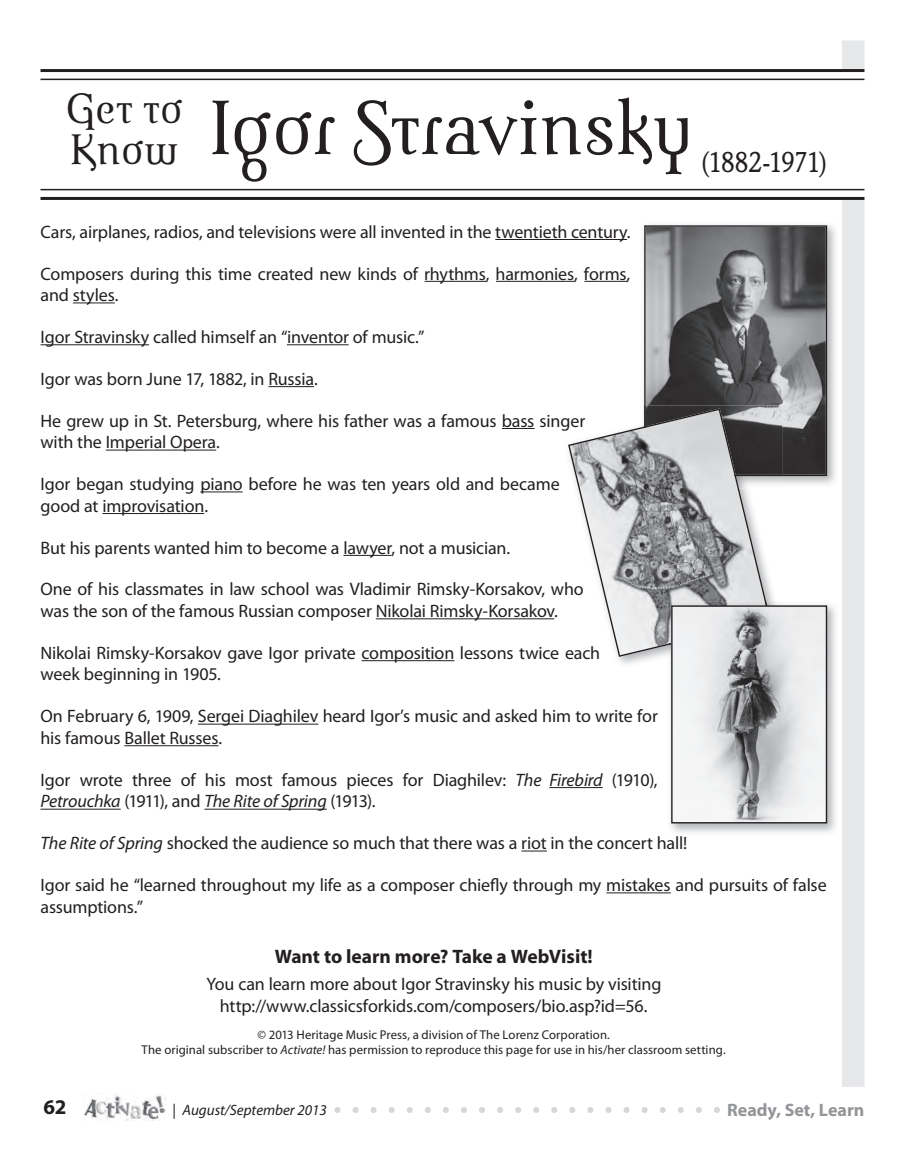
<style>
.page{position:relative;width:905px;height:1161px;background:#fff}
.page>*{position:absolute;margin:0;border:0;box-sizing:border-box;transform-origin:0 0}
.t1{font:75.45px "Alita Postmodern";letter-spacing:-.015em;color:#231f20}
.t2{font:42px/40.5px "Alita Postmodern";letter-spacing:-.01em;color:#231f20}
.t3{font:28.5px "Stone Informal";letter-spacing:-.04em;color:#231f20;scale:.84 1}
.t4{font:700 21px "Myriad";color:#231f20}
.t5{font:700 19.5px "Myriad";color:#231f20}
.t6{font:18px/21.6px "Myriad Pro";letter-spacing:-.01em;color:#231f20}
.t7{font:700 18px "Myriad";color:#939598}
.t8{font:italic 15px "Myriad Pro";color:#231f20}
.t9{font:12.75px/14.2px "Myriad Pro";letter-spacing:.005em;color:#231f20;text-align:center}
.s1{font-style:italic}
.s2{font-style:normal}
</style>
<div class="page">
<img style="left:84px;top:1095px;width:81px;height:25px">
<svg style="left:334px;top:1107px;width:386px;height:6px"></svg>
<div style="left:842px;top:40px;width:22px;height:30px;background:#e6e7e9"></div>
<div style="left:842px;top:200px;width:22px;height:887px;background:#e6e7e9"></div>
<hr style="left:40px;top:69px;width:824px;height:3px;background:#231f20">
<hr style="left:40px;top:79px;width:824px;height:1px;background:#231f20">
<hr style="left:40px;top:197px;width:824px;height:3px;background:#231f20">
<hr style="left:40px;top:189px;width:824px;height:1px;background:#231f20">
<hr style="left:495px;top:239px;width:132px;height:1px;background:#231f20">
<hr style="left:424px;top:281px;width:62px;height:1px;background:#231f20">
<hr style="left:496px;top:281px;width:78px;height:1px;background:#231f20">
<hr style="left:584px;top:281px;width:43px;height:1px;background:#231f20">
<hr style="left:73px;top:302px;width:42px;height:1px;background:#231f20">
<hr style="left:40px;top:344px;width:109px;height:1px;background:#231f20">
<hr style="left:287px;top:344px;width:62px;height:1px;background:#231f20">
<hr style="left:268px;top:386px;width:46px;height:1px;background:#231f20">
<hr style="left:502px;top:428px;width:32px;height:1px;background:#231f20">
<hr style="left:106px;top:450px;width:110px;height:1px;background:#231f20">
<hr style="left:200px;top:491px;width:43px;height:1px;background:#231f20">
<hr style="left:102px;top:513px;width:102px;height:1px;background:#231f20">
<hr style="left:343px;top:555px;width:48px;height:1px;background:#231f20">
<hr style="left:376px;top:618px;width:178px;height:1px;background:#231f20">
<hr style="left:361px;top:660px;width:93px;height:1px;background:#231f20">
<hr style="left:198px;top:724px;width:120px;height:1px;background:#231f20">
<hr style="left:124px;top:745px;width:94px;height:1px;background:#231f20">
<hr style="left:549px;top:787px;width:53px;height:1px;background:#231f20">
<hr style="left:40px;top:809px;width:81px;height:1px;background:#231f20">
<hr style="left:204px;top:809px;width:123px;height:1px;background:#231f20">
<svg style="left:521px;top:851px;width:26px;height:1px"></svg>
<hr style="left:606px;top:892px;width:64px;height:1px;background:#231f20">
<img style="left:643px;top:224px;width:193px;height:261px">
<svg style="left:644px;top:225px;width:183px;height:251px;background:#6f6f72"></svg>
<img style="left:644px;top:405px;width:138px;height:71px">
<svg style="left:568px;top:408px;width:202px;height:249px"></svg>
<img style="left:670px;top:604px;width:166px;height:229px">
<img style="left:667px;top:601px;width:103px;height:44px">
<img style="left:673px;top:607px;width:152px;height:215px">
<div style="left:671px;top:605px;width:156px;height:219px;border:1px solid #231f20"></div>
<h2 class="t2" style="left:66px;top:95px;width:118px">Get to<br>Know</h2>
<h1 class="t1" style="left:209px;top:98px;width:485px">Igor Stravinsky</h1>
<h3 class="t3" style="left:701px;top:151px;width:151px">(1882-1971)</h3>
<p class="t6" style="left:40px;top:222px;width:591px">Cars, airplanes, radios, and televisions were all invented in the twentieth century.</p>
<p class="t6" style="left:40px;top:264px;width:591px">Composers during this time created new kinds of rhythms, harmonies, forms, and styles.</p>
<p class="t6" style="left:41px;top:328px;width:385px">Igor Stravinsky called himself an “inventor of music.”</p>
<p class="t6" style="left:40px;top:369px;width:279px">Igor was born June 17, 1882, in Russia.</p>
<p class="t6" style="left:40px;top:411px;width:546px">He grew up in St. Petersburg, where his father was a famous bass singer with the Imperial Opera.</p>
<p class="t6" style="left:40px;top:475px;width:520px">Igor began studying piano before he was ten years old and became good at improvisation.</p>
<p class="t6" style="left:40px;top:538px;width:471px">But his parents wanted him to become a lawyer, not a musician.</p>
<p class="t6" style="left:40px;top:580px;width:544px">One of his classmates in law school was Vladimir Rimsky-Korsakov, who was the son of the famous Russian composer Nikolai Rimsky-Korsakov.</p>
<p class="t6" style="left:41px;top:643px;width:561px">Nikolai Rimsky-Korsakov gave Igor private composition lessons twice each week beginning in 1905.</p>
<p class="t6" style="left:41px;top:707px;width:619px">On February 6, 1909, Sergei Diaghilev heard Igor’s music and asked him to write for his famous Ballet Russes.</p>
<p class="t6" style="left:41px;top:770px;width:618px">Igor wrote three of his most famous pieces for Diaghilev: <span class="s1">The Firebird</span> (1910),<br><span class="s1">Petrouchka</span> (1911), and <span class="s1">The Rite of Spring</span> (1913).</p>
<p class="t6" style="left:41px;top:834px;width:648px"><span class="s1">The Rite of Spring</span> shocked the audience so much that there was a riot in the concert hall!</p>
<p class="t6" style="left:41px;top:876px;width:787px">Igor said he “learned throughout my life as a composer chiefly through my mistakes and pursuits of false assumptions.”</p>
<p class="t5" style="left:275px;top:949px;width:320px">Want to learn more? Take a WebVisit!</p>
<p class="t6" style="left:206px;top:975px;width:456px;text-align:center">You can learn more about Igor Stravinsky his music by visiting http://www.classicsforkids.com/composers/bio.asp?id=56.</p>
<p class="t9" style="left:141px;top:1029px;width:585px">© 2013 Heritage Music Press, a division of The Lorenz Corporation.<br>The original subscriber to <span class="s1">Activate!</span> has permission to reproduce this page for use in his/her classroom setting.</p>
<p class="t4" style="left:44px;top:1099px;width:24px">62</p>
<p class="t8" style="left:172px;top:1104px;width:156px"><span class="s2">|</span> August/September 2013</p>
<p class="t7" style="left:727px;top:1104px;width:139px">Ready, Set, Learn</p>
</div>
